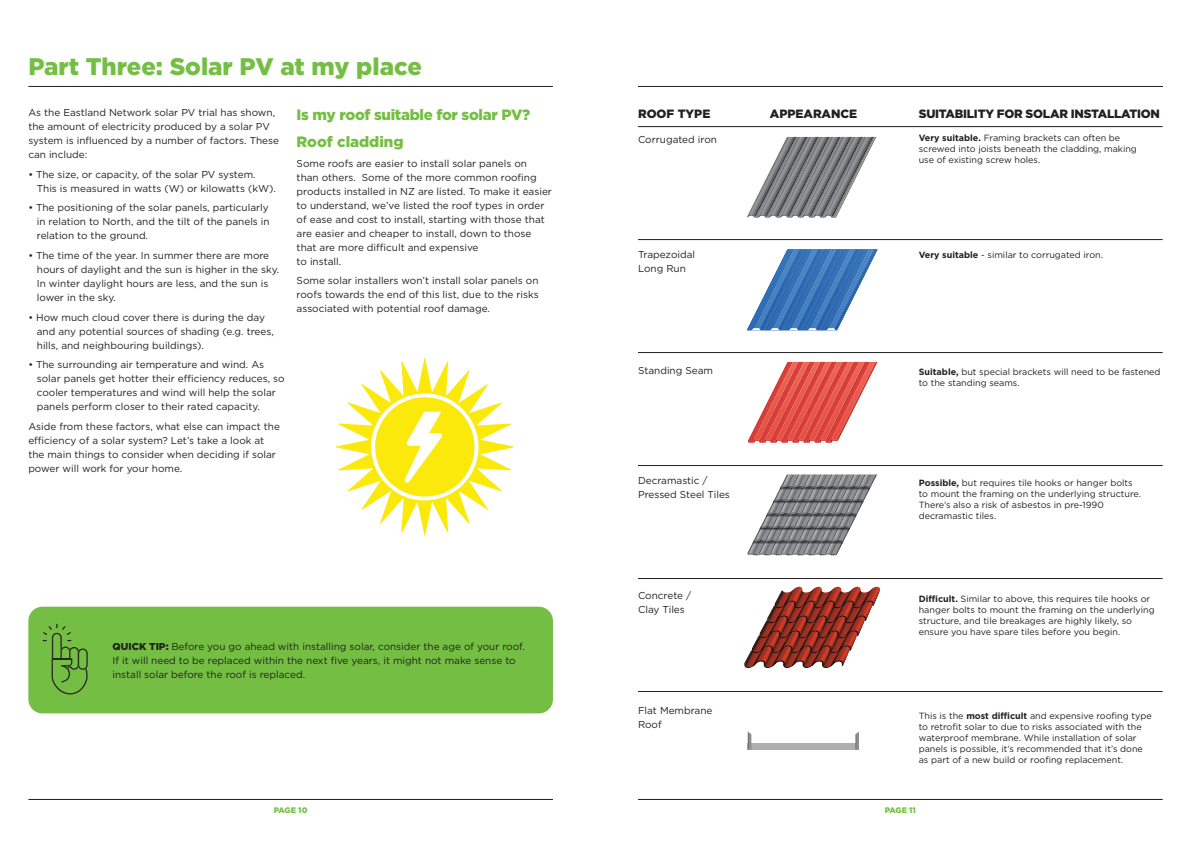
<style>
.page{position:relative;width:1191px;height:842px;background:#fff}
.page>*{position:absolute;margin:0;border:0;box-sizing:border-box;transform-origin:0 0}
.t1{font:900 24px "Gotham HTF";color:#74bf43}
.t2{font:900 15px/27px "Gotham HTF";letter-spacing:-.02em;color:#74bf43}
.t3{font:900 12px "Gotham HTF";letter-spacing:-.02em;color:#231f20}
.t4{font:900 12px "Gotham HTF";color:#231f20}
.t5{font:10px/14px "Gotham HTF";color:#231f20}
.t6{font:9px/11px "Gotham HTF";color:#231f20}
.t7{font:900 8px "Gotham HTF";letter-spacing:-.025em;color:#74bf43}
.s1{font-weight:900}
.s2{font-weight:700}
</style>
<div class="page">
<hr style="left:638px;top:799px;width:524px;height:1px;background:#231f20">
<hr style="left:28px;top:86px;width:525px;height:1px;background:#231f20">
<hr style="left:638px;top:86px;width:525px;height:1px;background:#231f20">
<hr style="left:638px;top:239px;width:524px;height:1px;background:#231f20">
<hr style="left:638px;top:352px;width:524px;height:1px;background:#231f20">
<hr style="left:638px;top:691px;width:524px;height:1px;background:#231f20">
<hr style="left:638px;top:578px;width:524px;height:1px;background:#231f20">
<hr style="left:638px;top:465px;width:524px;height:1px;background:#231f20">
<hr style="left:638px;top:126px;width:524px;height:1px;background:#231f20">
<svg style="left:748px;top:362px;width:129px;height:81px"></svg>
<svg style="left:747px;top:249px;width:130px;height:81px"></svg>
<svg style="left:747px;top:474px;width:130px;height:81px"></svg>
<svg style="left:747px;top:137px;width:129px;height:81px"></svg>
<svg style="left:744px;top:587px;width:136px;height:81px"></svg>
<div style="left:748px;top:743px;width:111px;height:7px;background:#b1aeaf"></div>
<svg style="left:855px;top:731px;width:4px;height:19px"></svg>
<svg style="left:748px;top:732px;width:3px;height:18px"></svg>
<hr style="left:28px;top:799px;width:525px;height:1px;background:#231f20">
<svg style="left:336px;top:358px;width:177px;height:178px"></svg>
<div style="left:28px;top:607px;width:525px;height:106px;background:#74bf43;border-radius:14px"></div>
<svg style="left:43px;top:624px;width:45px;height:70px"></svg>
<h1 class="t1" style="left:28px;top:52px;width:395px">Part Three: Solar PV at my place</h1>
<p class="t5" style="left:28px;top:105px;width:252px">As the Eastland Network solar PV trial has shown, the amount of electricity produced by a solar PV system is influenced by a number of factors. These can include:</p>
<p class="t5" style="left:37px;top:167px;width:240px;text-indent:-8px">• The size, or capacity, of the solar PV system.<br>This is measured in watts (W) or kilowatts (kW).</p>
<p class="t5" style="left:37px;top:201px;width:234px;text-align:justify;text-indent:-8px">• The positioning of the solar panels, particularly in relation to North, and the tilt of the panels in relation to the ground.</p>
<p class="t5" style="left:37px;top:248px;width:244px;text-indent:-8px">• The time of the year. In summer there are more hours of daylight and the sun is higher in the sky.<br>In winter daylight hours are less, and the sun is lower in the sky.</p>
<p class="t5" style="left:37px;top:310px;width:238px;text-indent:-8px">• How much cloud cover there is during the day and any potential sources of shading (e.g. trees, hills, and neighbouring buildings).</p>
<p class="t5" style="left:37px;top:358px;width:249px;text-indent:-8px">• The surrounding air temperature and wind. As solar panels get hotter their efficiency reduces, so cooler temperatures and wind will help the solar panels perform closer to their rated capacity.</p>
<p class="t5" style="left:28px;top:419px;width:253px">Aside from these factors, what else can impact the efficiency of a solar system? Let’s take a look at the main things to consider when deciding if solar power will work for your home.</p>
<h2 class="t2" style="left:297px;top:101px;width:235px">Is my roof suitable for solar PV?<br>Roof cladding</h2>
<p class="t5" style="left:297px;top:156px;width:257px">Some roofs are easier to install solar panels on<br>than others. Some of the more common roofing products installed in NZ are listed. To make it easier to understand, we’ve listed the roof types in order of ease and cost to install, starting with those that are easier and cheaper to install, down to those that are more difficult and expensive<br>to install.</p>
<p class="t5" style="left:297px;top:274px;width:244px;text-align:justify">Some solar installers won’t install solar panels on roofs towards the end of this list, due to the risks associated with potential roof damage.</p>
<p class="t5" style="left:112px;top:639px;width:414px"><span class="s1">QUICK TIP:</span> Before you go ahead with installing solar, consider the age of your roof.<br>If it will need to be replaced within the next five years, it might not make sense to install solar before the roof is replaced.</p>
<p class="t7" style="left:274px;top:805px;width:35px">PAGE 10</p>
<p class="t4" style="left:638px;top:106px;width:74px">ROOF TYPE</p>
<p class="t5" style="left:638px;top:132px;width:80px">Corrugated iron</p>
<p class="t4" style="left:770px;top:106px;width:89px">APPEARANCE</p>
<p class="t3" style="left:918px;top:106px;width:243px">SUITABILITY FOR SOLAR INSTALLATION</p>
<p class="t6" style="left:918px;top:133px;width:220px"><span class="s2">Very suitable.</span> Framing brackets can often be screwed into joists beneath the cladding, making use of existing screw holes.</p>
<p class="t5" style="left:638px;top:248px;width:59px">Trapezoidal<br>Long Run</p>
<p class="t6" style="left:918px;top:249px;width:186px"><span class="s2">Very suitable</span> - similar to corrugated iron.</p>
<p class="t5" style="left:638px;top:363px;width:77px">Standing Seam</p>
<p class="t6" style="left:918px;top:366px;width:243px"><span class="s2">Suitable,</span> but special brackets will need to be fastened to the standing seams.</p>
<p class="t5" style="left:638px;top:473px;width:93px">Decramastic /<br>Pressed Steel Tiles</p>
<p class="t6" style="left:918px;top:477px;width:224px"><span class="s2">Possible,</span> but requires tile hooks or hanger bolts to mount the framing on the underlying structure.<br>There’s also a risk of asbestos in pre-1990 decramastic tiles.</p>
<p class="t5" style="left:638px;top:588px;width:55px">Concrete /<br>Clay Tiles</p>
<p class="t6" style="left:918px;top:593px;width:237px"><span class="s2">Difficult.</span> Similar to above, this requires tile hooks or hanger bolts to mount the framing on the underlying structure, and tile breakages are highly likely, so ensure you have spare tiles before you begin.</p>
<p class="t5" style="left:638px;top:704px;width:76px">Flat Membrane<br>Roof</p>
<p class="t6" style="left:918px;top:710px;width:234px">This is the <span class="s2">most difficult</span> and expensive roofing type to retrofit solar to due to risks associated with the waterproof membrane. While installation of solar panels is possible, it’s recommended that it’s done as part of a new build or roofing replacement.</p>
<p class="t7" style="left:884px;top:805px;width:33px">PAGE 11</p>
</div>
